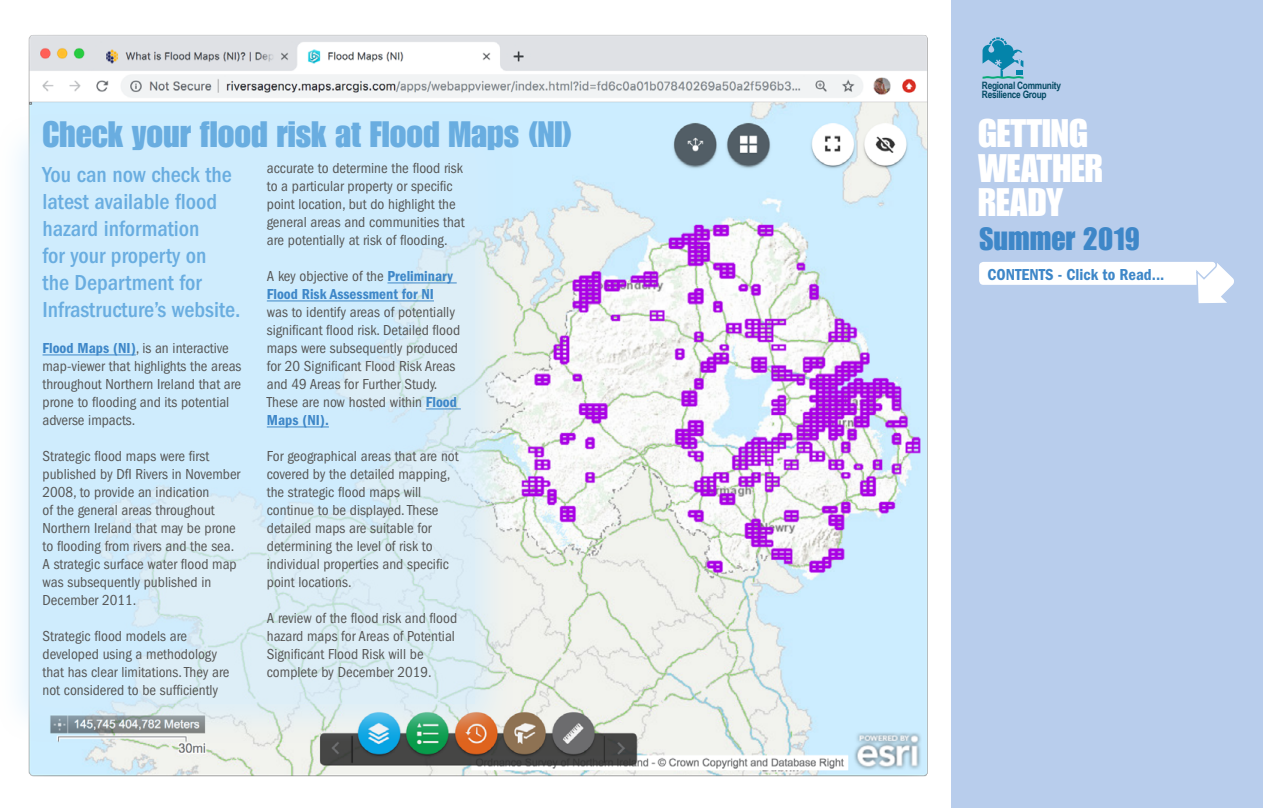
<style>
.page{position:relative;width:1263px;height:808px;background:#fff}
.page>*{position:absolute;margin:0;border:0;box-sizing:border-box;transform-origin:0 0}
.t1{font:39px/34.5px "Impact LT Std";color:#fff}
.head_1{font:36px "Impact LT Std";color:#69ade0}
.t2{font:31.5px "Impact LT Std";color:#3e87c8}
.first_par{font:500 condensed 22.5px/27px "ITC Franklin Gothic Std";color:#69ade0}
.t3{font:16.5px "ITC Franklin Gothic Std Dm Cd";color:#3e87c8}
.body_1{font:condensed 15px/18px "ITC Franklin Gothic Std";color:#575756}
.t4{font:700 10.2px "Arial Narrow";letter-spacing:-.025em;color:#054b64}
.t5{font:700 10.2px "Arial Narrow";letter-spacing:-.025em;color:#034a64}
.s1{font-family:"ITC Franklin Gothic Std Dm Cd";font-stretch:normal;color:#3e87c8}
</style>
<div class="page">
<div style="left:951px;top:0;width:312px;height:808px;background:#b8cdec"></div>
<svg style="left:982px;top:37px;width:41px;height:42px"></svg>
<div style="left:979px;top:262px;width:237px;height:23px;background:#fff;border-radius:4px"></div>
<svg style="left:1195px;top:262px;width:39px;height:42px"></svg>
<img style="left:28px;top:35px;width:900px;height:742px">
<svg style="left:18px;top:113px;width:496px;height:631px;background:#d2e4eb"></svg>
<div style="left:36px;top:153px;width:438px;height:551px;background:linear-gradient(to right,#cfecfd,#d8ecf7)"></div>
<hr style="left:43px;top:355px;width:93px;height:1px;background:#3e87c8">
<hr style="left:387px;top:283px;width:70px;height:1px;background:#3e87c8">
<hr style="left:267px;top:301px;width:167px;height:1px;background:#3e87c8">
<hr style="left:426px;top:409px;width:35px;height:1px;background:#3e87c8">
<hr style="left:267px;top:427px;width:62px;height:1px;background:#3e87c8">
<p class="head_1" style="left:43px;top:113px;width:531px">Check your flood risk at Flood Maps (NI)</p>
<p class="first_par" style="left:43px;top:162px;width:200px">You can now check the latest available flood hazard information<br>for your property on<br>the Department for<br>Infrastructure’s website.</p>
<p class="body_1" style="left:43px;top:340px;width:200px"><span class="s1">Flood Maps (NI)</span>, is an interactive map-viewer that highlights the areas throughout Northern Ireland that are prone to flooding and its potential adverse impacts.</p>
<p class="body_1" style="left:43px;top:448px;width:199px">Strategic flood maps were first published by DfI Rivers in November<br>2008, to provide an indication<br>of the general areas throughout<br>Northern Ireland that may be prone to flooding from rivers and the sea.<br>A strategic surface water flood map was subsequently published in<br>December 2011.</p>
<p class="body_1" style="left:43px;top:628px;width:189px">Strategic flood models are developed using a methodology that has clear limitations. They are not considered to be sufficiently</p>
<p class="body_1" style="left:267px;top:160px;width:199px">accurate to determine the flood risk to a particular property or specific point location, but do highlight the general areas and communities that are potentially at risk of flooding.</p>
<p class="body_1" style="left:267px;top:268px;width:195px">A key objective of the <span class="s1">Preliminary<br>Flood Risk Assessment for NI<br></span>was to identify areas of potentially significant flood risk. Detailed flood maps were subsequently produced for 20 Significant Flood Risk Areas and 49 Areas for Further Study.<br>These are now hosted within <span class="s1">Flood<br>Maps (NI).</span></p>
<p class="body_1" style="left:267px;top:448px;width:193px">For geographical areas that are not covered by the detailed mapping, the strategic flood maps will continue to be displayed. These detailed maps are suitable for determining the level of risk to individual properties and specific point locations.</p>
<p class="body_1" style="left:267px;top:610px;width:192px">A review of the flood risk and flood hazard maps for Areas of Potential<br>Significant Flood Risk will be complete by December 2019.</p>
<p class="t4" style="left:982px;top:77px;width:81px">Regional Community</p>
<p class="t5" style="left:982px;top:87px;width:66px">Resilience Group</p>
<h1 class="t1" style="left:978px;top:116px;width:126px">GETTING<br>WEATHER<br>READY</h1>
<h3 class="t2" style="left:980px;top:220px;width:162px">Summer 2019</h3>
<p class="t3" style="left:988px;top:265px;width:178px">CONTENTS - Click to Read...</p>
</div>
